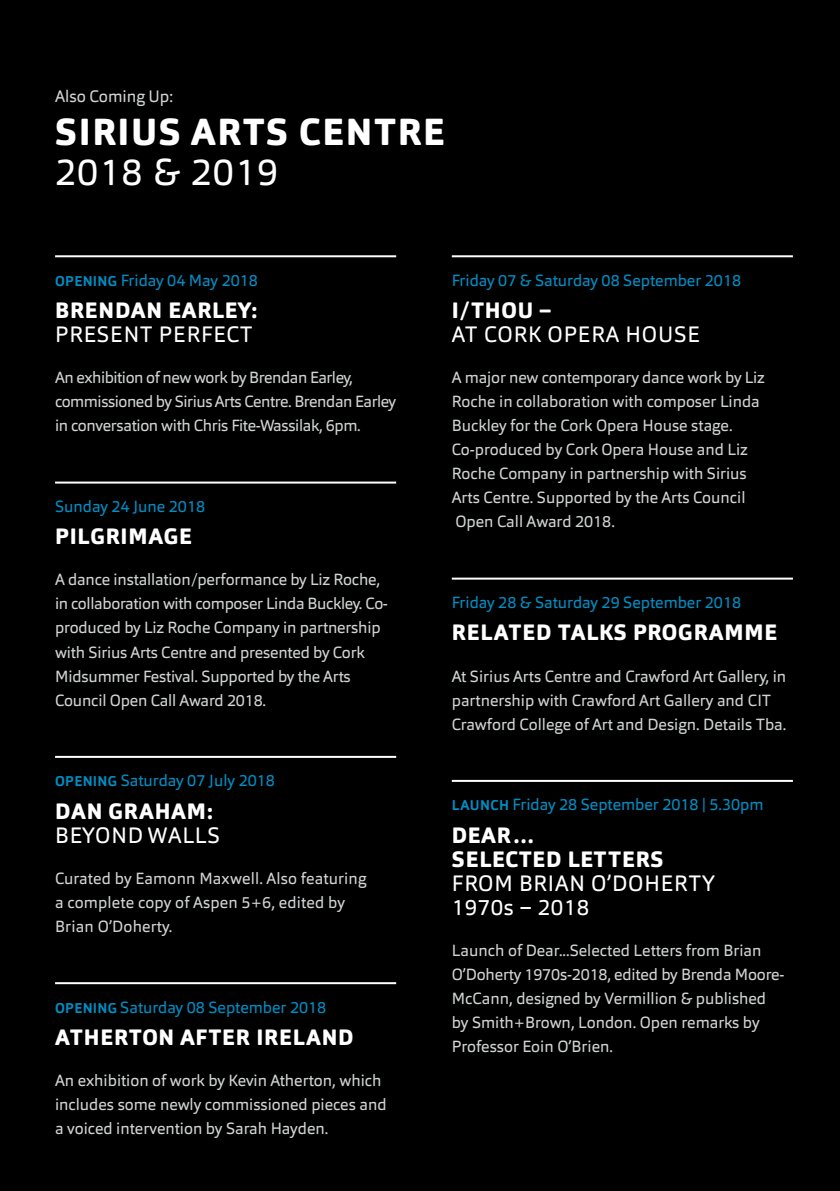
<style>
.page{position:relative;width:840px;height:1191px;background:#fff}
.page>*{position:absolute;margin:0;border:0;box-sizing:border-box;transform-origin:0 0}
.t1{font:800 37.2px "Orgon";letter-spacing:.04em;color:#fff}
.t2{font:37.2px "Orgon";letter-spacing:.03em;color:#fff}
.t3{font:800 22px/24px "Orgon";letter-spacing:.035em;color:#fff}
.t4{font:22px/24px "Orgon";letter-spacing:.035em;color:#fff}
.t5{font:16.4px "Orgon";color:#d1d3d4}
.t6{font:16px/24px "Orgon";letter-spacing:-.005em;color:#d1d3d4}
.t7{font:16px "Orgon";color:#008ec4}
.t8{font:16px/24px "Orgon";letter-spacing:-.025em;color:#d1d3d4}
.s1{font-weight:700;font-size:14px}
</style>
<div class="page">
<div style="left:0;top:0;width:839px;height:1191px;background:#000"></div>
<hr style="left:55px;top:255px;width:341px;height:2px;background:#fff">
<hr style="left:55px;top:481px;width:341px;height:2px;background:#fff">
<hr style="left:55px;top:756px;width:341px;height:2px;background:#fff">
<hr style="left:55px;top:982px;width:341px;height:2px;background:#fff">
<hr style="left:451px;top:255px;width:341px;height:2px;background:#fff">
<hr style="left:451px;top:577px;width:341px;height:2px;background:#fff">
<hr style="left:451px;top:780px;width:341px;height:2px;background:#fff">
<p class="t5" style="left:55px;top:85px;width:119px">Also Coming Up:</p>
<h1 class="t1" style="left:55px;top:108px;width:390px">SIRIUS ARTS CENTRE</h1>
<h1 class="t2" style="left:55px;top:148px;width:225px">2018 &amp; 2019</h1>
<p class="t7" style="left:55px;top:270px;width:204px"><span class="s1">OPENING</span> Friday 04 May 2018</p>
<h2 class="t3" style="left:55px;top:298px;width:203px">BRENDAN EARLEY:</h2>
<h2 class="t4" style="left:55px;top:322px;width:199px">PRESENT PERFECT</h2>
<p class="t8" style="left:55px;top:365px;width:342px">An exhibition of new work by Brendan Earley, commissioned by Sirius Arts Centre. Brendan Earley in conversation with Chris Fite-Wassilak, 6pm.</p>
<p class="t7" style="left:55px;top:496px;width:151px">Sunday 24 June 2018</p>
<h2 class="t3" style="left:55px;top:525px;width:138px">PILGRIMAGE</h2>
<p class="t6" style="left:55px;top:568px;width:334px">A dance installation/performance by Liz Roche, in collaboration with composer Linda Buckley. Co&shy;produced by Liz Roche Company in partnership with Sirius Arts Centre and presented by Cork Midsummer Festival. Supported by the Arts Council Open Call Award 2018.</p>
<p class="t7" style="left:55px;top:770px;width:221px"><span class="s1">OPENING</span> Saturday 07 July 2018</p>
<h2 class="t3" style="left:55px;top:799px;width:159px">DAN GRAHAM:</h2>
<h2 class="t4" style="left:55px;top:823px;width:166px">BEYOND WALLS</h2>
<p class="t6" style="left:55px;top:866px;width:313px">Curated by Eamonn Maxwell. Also featuring a complete copy of Aspen 5+6, edited by<br>Brian O’Doherty.</p>
<p class="t7" style="left:55px;top:996px;width:272px"><span class="s1">OPENING</span> Saturday 08 September 2018</p>
<h2 class="t3" style="left:55px;top:1025px;width:300px">ATHERTON AFTER IRELAND</h2>
<p class="t6" style="left:55px;top:1068px;width:333px">An exhibition of work by Kevin Atherton, which includes some newly commissioned pieces and a voiced intervention by Sarah Hayden.</p>
<p class="t7" style="left:451px;top:270px;width:291px">Friday 07 &amp; Saturday 08 September 2018</p>
<h2 class="t3" style="left:451px;top:298px;width:101px">I/THOU –</h2>
<h2 class="t4" style="left:451px;top:322px;width:249px">AT CORK OPERA HOUSE</h2>
<p class="t6" style="left:451px;top:365px;width:314px">A major new contemporary dance work by Liz Roche in collaboration with composer Linda Buckley for the Cork Opera House stage.<br>Co-produced by Cork Opera House and Liz Roche Company in partnership with Sirius Arts Centre. Supported by the Arts Council Open Call Award 2018.</p>
<p class="t7" style="left:451px;top:592px;width:291px">Friday 28 &amp; Saturday 29 September 2018</p>
<h2 class="t3" style="left:451px;top:621px;width:326px">RELATED TALKS PROGRAMME</h2>
<p class="t6" style="left:451px;top:664px;width:336px">At Sirius Arts Centre and Crawford Art Gallery, in partnership with Crawford Art Gallery and CIT<br>Crawford College of Art and Design. Details Tba.</p>
<p class="t7" style="left:451px;top:794px;width:313px"><span class="s1">LAUNCH</span> Friday 28 September 2018 | 5.30pm</p>
<h2 class="t3" style="left:451px;top:823px;width:213px">DEAR…<br>SELECTED LETTERS</h2>
<h2 class="t4" style="left:451px;top:871px;width:264px">FROM BRIAN O’DOHERTY<br>1970s – 2018</h2>
<p class="t6" style="left:451px;top:938px;width:334px">Launch of Dear...Selected Letters from Brian O’Doherty 1970s-2018, edited by Brenda Moore-McCann, designed by Vermillion &amp; published by Smith+Brown, London. Open remarks by Professor Eoin O’Brien.</p>
</div>
